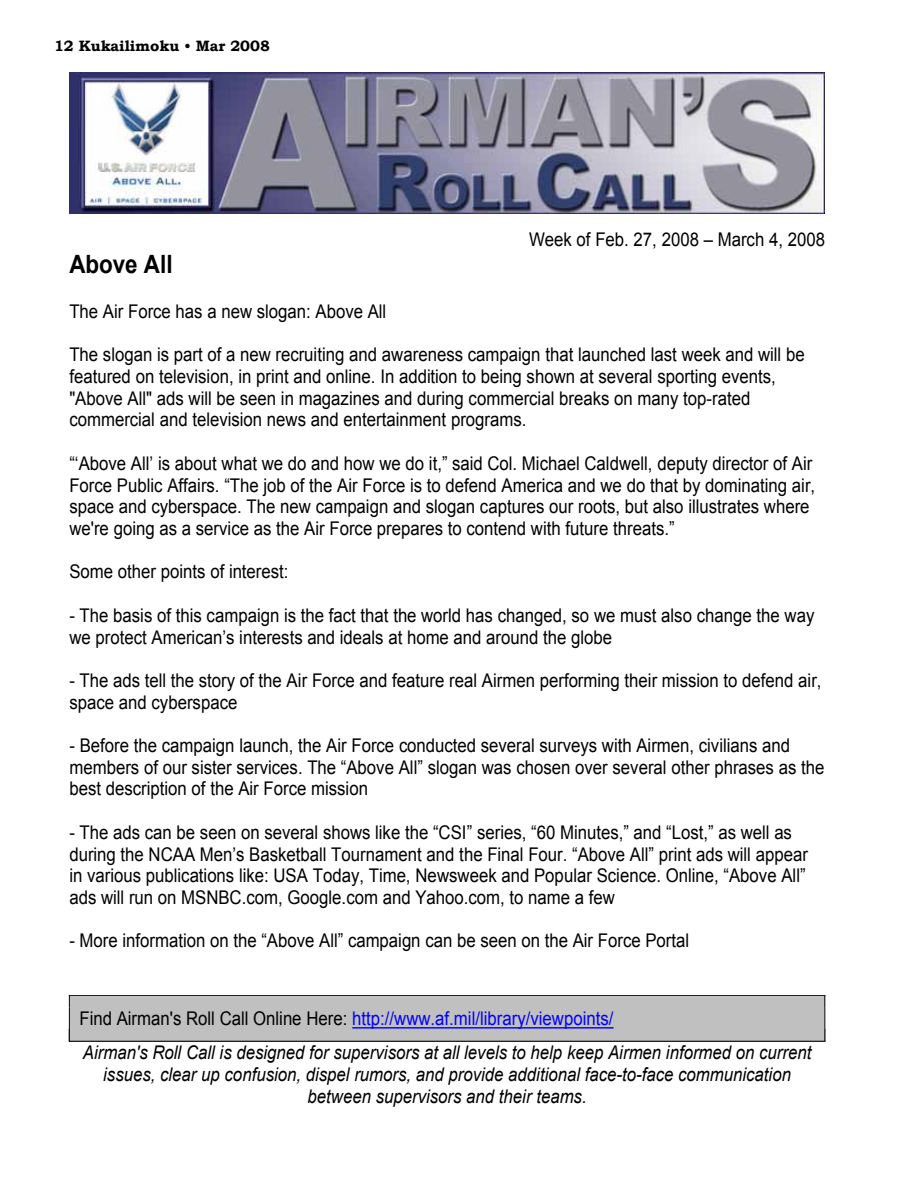
<style>
.page{position:relative;width:918px;height:1188px;background:#fff}
.page>*{position:absolute;margin:0;border:0;box-sizing:border-box;transform-origin:0 0}
.t1{font:700 25.2px "Arial";color:#000;scale:.89 1}
.t2{font:18.9px/21.8px "Arial";color:#000;scale:.89 1}
.t3{font:italic 18.9px/34.2px "Arial";color:#000;scale:.89 1}
.t4{font:700 15px "Bookman Old Style";color:#000}
.s1{font-weight:400}
.s2{font-style:normal}
.s3{font-style:normal;color:#00f}
</style>
<div class="page">
<img style="left:70px;top:72px;width:755px;height:142px">
<svg style="left:69px;top:995px;width:756px;height:47px;background:#b5b5b7"></svg>
<p class="t4" style="left:54px;top:35px;width:217px">12 Kukailimoku <span class="s1">•</span> Mar 2008</p>
<p class="t2" style="left:529px;top:228px;width:334px">Week of Feb. 27, 2008 – March 4, 2008</p>
<h1 class="t1" style="left:69px;top:248px;width:117px">Above All</h1>
<p class="t2" style="left:69px;top:301px;width:358px">The Air Force has a new slogan: Above All</p>
<p class="t2" style="left:69px;top:344px;width:828px">The slogan is part of a new recruiting and awareness campaign that launched last week and will be featured on television, in print and online. In addition to being shown at several sporting events, "Above All" ads will be seen in magazines and during commercial breaks on many top-rated commercial and television news and entertainment programs.</p>
<p class="t2" style="left:69px;top:453px;width:840px">“‘Above All’ is about what we do and how we do it,” said Col. Michael Caldwell, deputy director of Air Force Public Affairs. “The job of the Air Force is to defend America and we do that by dominating air, space and cyberspace. The new campaign and slogan captures our roots, but also illustrates where we're going as a service as the Air Force prepares to contend with future threats.”</p>
<p class="t2" style="left:69px;top:561px;width:248px">Some other points of interest:</p>
<p class="t2" style="left:69px;top:605px;width:839px">- The basis of this campaign is the fact that the world has changed, so we must also change the way we protect American’s interests and ideals at home and around the globe</p>
<p class="t2" style="left:69px;top:670px;width:847px">- The ads tell the story of the Air Force and feature real Airmen performing their mission to defend air, space and cyberspace</p>
<p class="t2" style="left:69px;top:735px;width:850px">- Before the campaign launch, the Air Force conducted several surveys with Airmen, civilians and members of our sister services. The “Above All” slogan was chosen over several other phrases as the best description of the Air Force mission</p>
<p class="t2" style="left:69px;top:822px;width:831px">- The ads can be seen on several shows like the “CSI” series, “60 Minutes,” and “Lost,” as well as during the NCAA Men’s Basketball Tournament and the Final Four. “Above All” print ads will appear in various publications like: USA Today, Time, Newsweek and Popular Science. Online, “Above All” ads will run on MSNBC.com, Google.com and Yahoo.com, to name a few</p>
<p class="t2" style="left:69px;top:930px;width:698px">- More information on the “Above All” campaign can be seen on the Air Force Portal</p>
<p class="t3" style="left:79px;top:1002px;width:824px"><span class="s2">Find Airman's Roll Call Online Here:</span> <span class="s3">http://www.af.mil/library/viewpoints/<br></span>Airman's Roll Call is designed for supervisors at all levels to help keep Airmen informed on current</p>
<p class="t3" style="left:103px;top:1064px;width:774px;line-height:21.8px;text-align:center">issues, clear up confusion, dispel rumors, and provide additional face-to-face communication between supervisors and their teams.</p>
</div>
